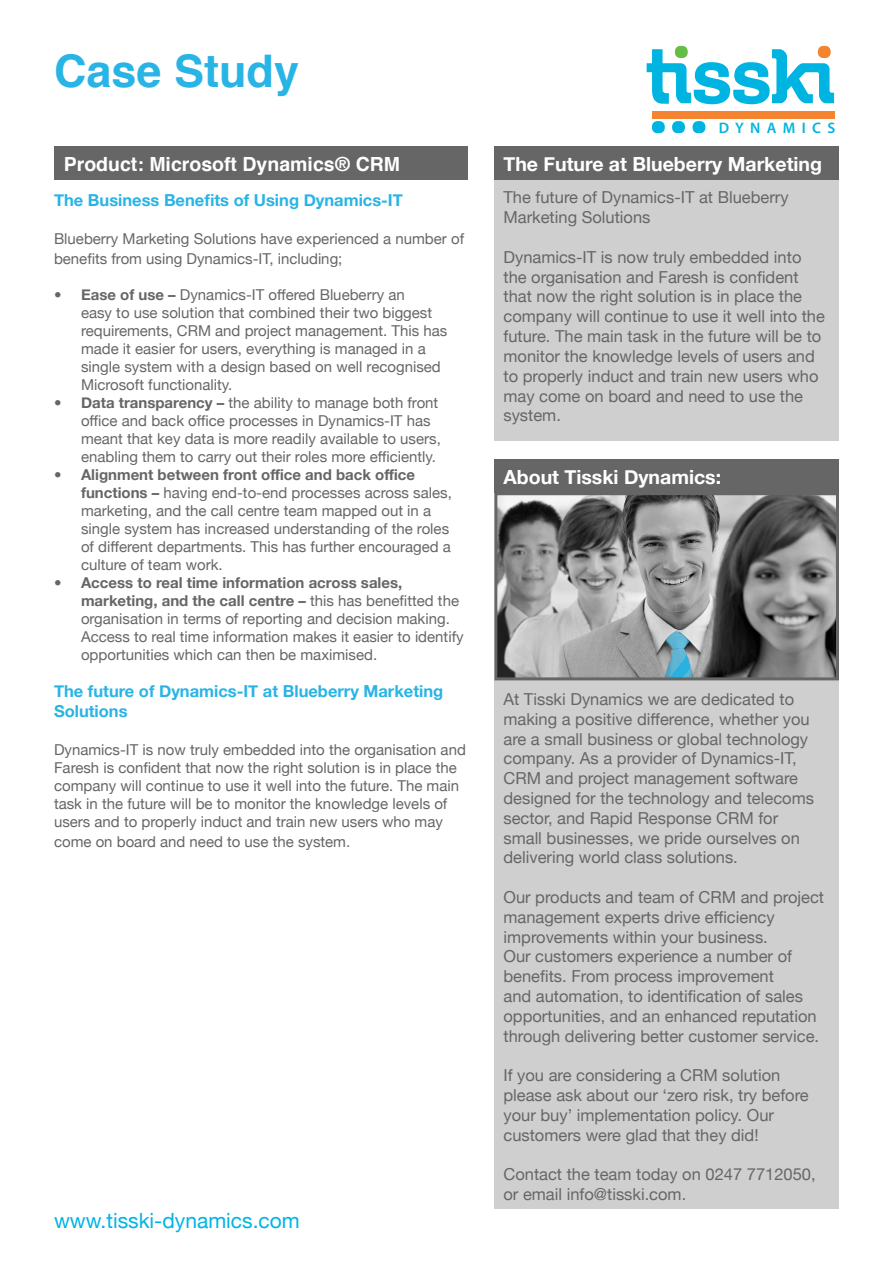
<style>
.page{position:relative;width:893px;height:1263px;background:#fff}
.page>*{position:absolute;margin:0;border:0;box-sizing:border-box;transform-origin:0 0}
.t1{font:700 45px "Helvetica";color:#28b4e5}
.t2{font:21px "Helvetica Neue";color:#00b4e6}
.t3{font:700 19.5px "Helvetica Neue";color:#fff}
.t4{font:700 19.5px "Helvetica";color:#fff}
.t5{font:16.5px/19.8px "Helvetica Neue";color:#666}
.t6{font:700 16.5px/19.8px "Helvetica Neue";color:#28b4e5}
.t7{font:600 15.3px "Myriad Pro";color:#00b4e1}
.t8{font:15px/18px "Helvetica Neue";color:#666}
.s1{font-family:"Helvetica Neue"}
.s2{font-weight:700}
</style>
<div class="page">
<div style="left:675px;top:46px;width:13px;height:12px;background:#65bc46;border-radius:6px"></div>
<div style="left:818px;top:46px;width:13px;height:12px;background:#f58430;border-radius:6px"></div>
<svg style="left:647px;top:49px;width:187px;height:55px"></svg>
<div style="left:652px;top:111px;width:182px;height:8px;background:#f58430"></div>
<div style="left:652px;top:121px;width:13px;height:12px;background:#00b4e1;border-radius:6px"></div>
<div style="left:693px;top:121px;width:12px;height:12px;background:#00b4e1;border-radius:6px"></div>
<div style="left:672px;top:121px;width:13px;height:12px;background:#00b4e1;border-radius:6px"></div>
<div style="left:494px;top:680px;width:345px;height:529px;background:#cecfce"></div>
<div style="left:54px;top:146px;width:414px;height:34px;background:#666"></div>
<div style="left:494px;top:146px;width:345px;height:34px;background:#666"></div>
<div style="left:494px;top:180px;width:345px;height:261px;background:#cecfce"></div>
<div style="left:494px;top:459px;width:345px;height:34px;background:#666"></div>
<img style="left:498px;top:496px;width:337px;height:180px">
<div style="left:494px;top:492px;width:345px;height:188px;border:3px solid #666"></div>
<p class="t1" style="left:54px;top:35px;width:247px">Case Study</p>
<p class="t4" style="left:64px;top:149px;width:338px">Product: Microsoft Dynamics<span class="s1">®</span> CRM</p>
<p class="t6" style="left:54px;top:189px;width:350px">The Business Benefits of Using Dynamics-IT</p>
<p class="t8" style="left:54px;top:227px;width:412px;line-height:19.8px">Blueberry Marketing Solutions have experienced a number of benefits from using Dynamics-IT, including;</p>
<p class="t8" style="left:81px;top:284px;width:368px;text-indent:-27px"><span class="s2">• Ease of use –</span> Dynamics-IT offered Blueberry an<br>easy to use solution that combined their two biggest requirements, CRM and project management. This has made it easier for users, everything is managed in a single system with a design based on well recognised Microsoft functionality.</p>
<p class="t8" style="left:81px;top:392px;width:361px;text-indent:-27px"><span class="s2">• Data transparency –</span> the ability to manage both front office and back office processes in Dynamics-IT has meant that key data is more readily available to users, enabling them to carry out their roles more efficiently.</p>
<p class="t8" style="left:81px;top:464px;width:372px;text-indent:-27px"><span class="s2">• Alignment between front office and back office functions –</span> having end-to-end processes across sales, marketing, and the call centre team mapped out in a single system has increased understanding of the roles of different departments. This has further encouraged a culture of team work.</p>
<p class="t8" style="left:81px;top:572px;width:384px;text-indent:-27px"><span class="s2">• Access to real time information across sales, marketing, and the call centre –</span> this has benefitted the organisation in terms of reporting and decision making.<br>Access to real time information makes it easier to identify opportunities which can then be maximised.</p>
<p class="t6" style="left:54px;top:681px;width:391px">The future of Dynamics-IT at Blueberry Marketing<br>Solutions</p>
<p class="t8" style="left:54px;top:739px;width:413px">Dynamics-IT is now truly embedded into the organisation and Faresh is confident that now the right solution is in place the company will continue to use it well into the future. The main task in the future will be to monitor the knowledge levels of users and to properly induct and train new users who may</p>
<p class="t8" style="left:54px;top:831px;width:298px">come on board and need to use the system.</p>
<p class="t2" style="left:54px;top:1202px;width:247px">www.tisski-dynamics.com</p>
<p class="t7" style="left:719px;top:118px;width:118px">D Y N A M I C S</p>
<p class="t3" style="left:503px;top:147px;width:320px">The Future at Blueberry Marketing</p>
<p class="t5" style="left:503px;top:187px;width:287px">The future of Dynamics-IT at Blueberry<br>Marketing Solutions</p>
<p class="t5" style="left:503px;top:246px;width:323px">Dynamics-IT is now truly embedded into the organisation and Faresh is confident that now the right solution is in place the company will continue to use it well into the future. The main task in the future will be to monitor the knowledge levels of users and to properly induct and train new users who may come on board and need to use the system.</p>
<p class="t3" style="left:503px;top:459px;width:219px">About Tisski Dynamics:</p>
<p class="t5" style="left:503px;top:688px;width:312px">At Tisski Dynamics we are dedicated to making a positive difference, whether you are a small business or global technology company. As a provider of Dynamics-IT, CRM and project management software designed for the technology and telecoms sector, and Rapid Response CRM for small businesses, we pride ourselves on delivering world class solutions.</p>
<p class="t5" style="left:503px;top:886px;width:322px">Our products and team of CRM and project management experts drive efficiency improvements within your business.<br>Our customers experience a number of benefits. From process improvement<br>and automation, to identification of sales opportunities, and an enhanced reputation through delivering better customer service.</p>
<p class="t5" style="left:503px;top:1064px;width:307px">If you are considering a CRM solution please ask about our ‘zero risk, try before your buy’ implementation policy. Our customers were glad that they did!</p>
<p class="t5" style="left:503px;top:1163px;width:314px">Contact the team today on 0247 7712050, or email info@tisski.com.</p>
</div>
